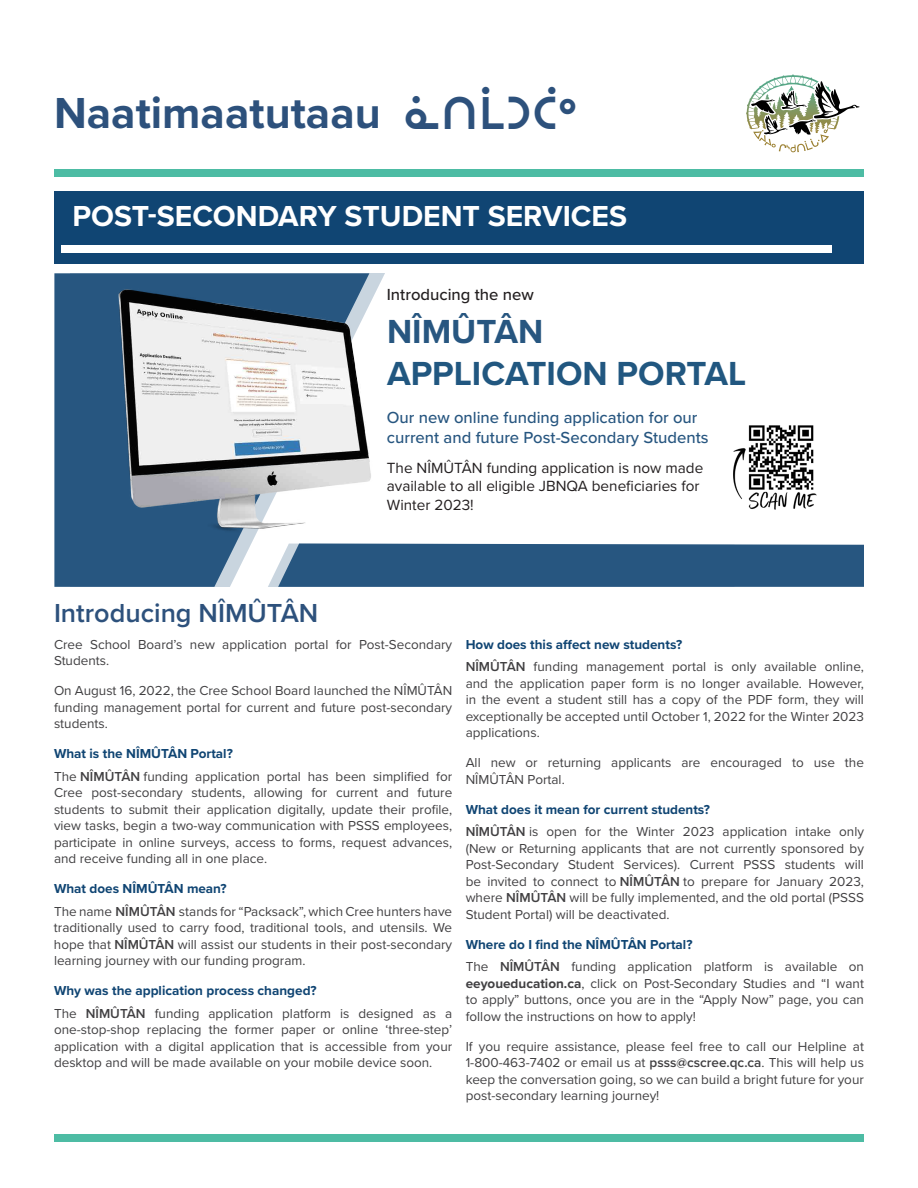
<style>
.page{position:relative;width:918px;height:1188px;background:#fff}
.page>*{position:absolute;margin:0;border:0;box-sizing:border-box;transform-origin:0 0}
.t1{font:700 45px "Proxima Nova";color:#2d517c}
.t2{font:700 34.65px "Proxima Nova";color:#215780}
.t3{font:700 34.65px "Proxima Nova";color:#275680}
.t4{font:700 30px "Proxima Nova";color:#fff}
.t5{font:600 27px "Proxima Nova";color:#2d517c}
.t6{font:500 16.65px/20px "Proxima Nova";color:#275680}
.t7{font:500 16.65px "Proxima Nova";color:#231f20}
.t8{font:15.3px/18.3px "Proxima Nova";color:#231f20}
.t9{font:13.5px/16.5px "Proxima Nova";color:#414042}
.s1{font-family:"BJ Cree UNI"}
.s2{font-weight:700;color:#104573}
.s3{font-weight:600}
.s4{font-weight:700}
</style>
<div class="page">
<div style="left:54px;top:1134px;width:810px;height:8px;background:#4dbca4"></div>
<div style="left:54px;top:169px;width:810px;height:8px;background:#4dbca4"></div>
<svg style="left:746px;top:75px;width:114px;height:77px"></svg>
<div style="left:54px;top:191px;width:810px;height:73px;background:#104573"></div>
<div style="left:61px;top:246px;width:771px;height:7px;background:#fff"></div>
<svg style="left:54px;top:273px;width:315px;height:314px;background:#3a648b"></svg>
<svg style="left:237px;top:544px;width:627px;height:43px;background:#315e86"></svg>
<img style="left:54px;top:275px;width:397px;height:292px">
<img style="left:733px;top:425px;width:84px;height:85px">
<h1 class="t1" style="left:54px;top:80px;width:525px">Naatimaatutaau <span class="s1">ᓈᑎᒫᑐᑖᐤ</span></h1>
<h3 class="t4" style="left:72px;top:193px;width:556px">POST-SECONDARY STUDENT SERVICES</h3>
<p class="t7" style="left:387px;top:282px;width:148px">Introducing the new</p>
<h2 class="t3" style="left:387px;top:306px;width:158px">NÎMÛTÂN</h2>
<h2 class="t2" style="left:387px;top:348px;width:361px">APPLICATION PORTAL</h2>
<h3 class="t5" style="left:54px;top:593px;width:266px">Introducing NÎMÛTÂN</h3>
<p class="t6" style="left:387px;top:406px;width:323px">Our new online funding application for our current and future Post-Secondary Students</p>
<p class="t8" style="left:387px;top:458px;width:318px">The NÎMÛTÂN funding application is now made available to all eligible JBNQA beneficiaries for<br>Winter 2023!</p>
<p class="t9" style="left:54px;top:635px;width:400px">Cree School Board’s new application portal for Post-Secondary<br>Students.</p>
<p class="t9" style="left:54px;top:682px;width:400px;text-align:justify">On August 16, 2022, the Cree School Board launched the NÎMÛTÂN funding management portal for current and future post-secondary students.</p>
<p class="t9" style="left:54px;top:742px;width:400px;line-height:22.5px"><span class="s2">What is the NÎMÛTÂN Portal?<br></span>The <span class="s3">NÎMÛTÂN</span> funding application portal has been simplified for</p>
<p class="t9" style="left:54px;top:784px;width:400px;text-align:justify">Cree post-secondary students, allowing for current and future students to submit their application digitally, update their profile, view tasks, begin a two-way communication with PSSS employees, participate in online surveys, access to forms, request advances, and receive funding all in one place.</p>
<p class="t9" style="left:54px;top:877px;width:400px;line-height:22.5px"><span class="s2">What does NÎMÛTÂN mean?<br></span>The name <span class="s3">NÎMÛTÂN</span> stands for “Packsack”, which Cree hunters have</p>
<p class="t9" style="left:54px;top:919px;width:400px;text-align:justify">traditionally used to carry food, traditional tools, and utensils. We hope that <span class="s3">NÎMÛTÂN</span> will assist our students in their post-secondary learning journey with our funding program.</p>
<p class="t9" style="left:54px;top:979px;width:400px;line-height:22.5px"><span class="s2">Why was the application process changed?<br></span>The <span class="s3">NÎMÛTÂN</span> funding application platform is designed as a</p>
<p class="t9" style="left:54px;top:1021px;width:400px;text-align:justify">one-stop-shop replacing the former paper or online ‘three-step’ application with a digital application that is accessible from your desktop and will be made available on your mobile device soon.</p>
<p class="t9" style="left:466px;top:632px;width:400px;line-height:22.5px"><span class="s2">How does this affect new students?<br></span><span class="s3">NÎMÛTÂN</span> funding management portal is only available online,</p>
<p class="t9" style="left:466px;top:674px;width:400px;text-align:justify">and the application paper form is no longer available. However, in the event a student still has a copy of the PDF form, they will exceptionally be accepted until October 1, 2022 for the Winter 2023 applications.</p>
<p class="t9" style="left:466px;top:754px;width:400px">All new or returning applicants are encouraged to use the<br>NÎMÛTÂN Portal.</p>
<p class="t9" style="left:466px;top:797px;width:400px;line-height:22.5px"><span class="s2">What does it mean for current students?<br></span><span class="s3">NÎMÛTÂN</span> is open for the Winter 2023 application intake only</p>
<p class="t9" style="left:466px;top:839px;width:400px;text-align:justify">(New or Returning applicants that are not currently sponsored by Post-Secondary Student Services). Current PSSS students will be invited to connect to <span class="s3">NÎMÛTÂN</span> to prepare for January 2023, where <span class="s3">NÎMÛTÂN</span> will be fully implemented, and the old portal (PSSS Student Portal) will be deactivated.</p>
<p class="t9" style="left:466px;top:932px;width:400px;line-height:22.5px"><span class="s2">Where do I find the NÎMÛTÂN Portal?<br></span>The <span class="s3">NÎMÛTÂN</span> funding application platform is available on</p>
<p class="t9" style="left:466px;top:974px;width:400px;text-align:justify"><span class="s4">eeyoueducation.ca</span>, click on Post-Secondary Studies and “I want to apply” buttons, once you are in the “Apply Now” page, you can follow the instructions on how to apply!</p>
<p class="t9" style="left:466px;top:1037px;width:400px;text-align:justify">If you require assistance, please feel free to call our Helpline at 1-800-463-7402 or email us at <span class="s3">psss@cscree.qc.ca</span>. This will help us keep the conversation going, so we can build a bright future for your post-secondary learning journey!</p>
</div>
